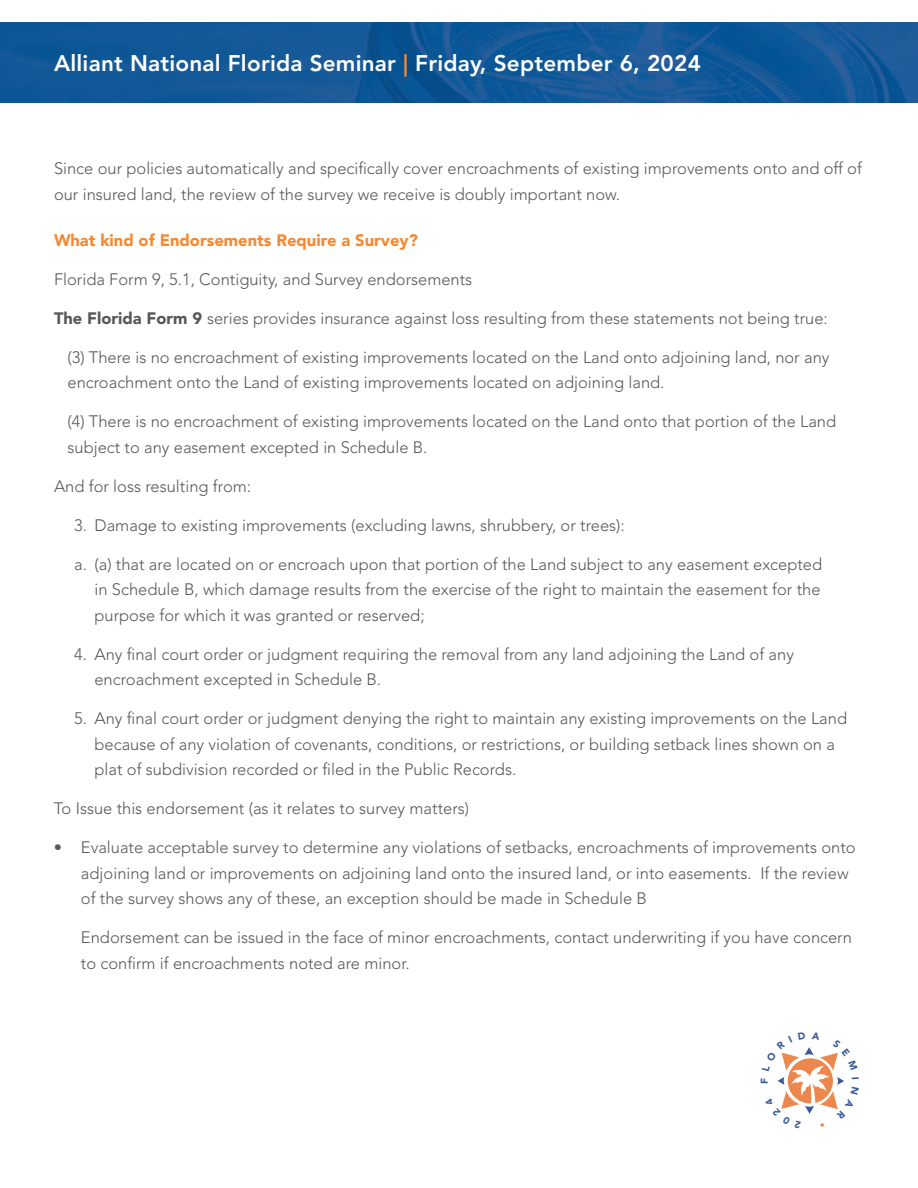
<style>
.page{position:relative;width:918px;height:1188px;background:#fff}
.page>*{position:absolute;margin:0;border:0;box-sizing:border-box;transform-origin:0 0}
.t1{font:800 22.5px "Avenir LT Std";letter-spacing:.01em;color:#fff}
.t2{font:300 16.5px/25.5px "Avenir LT Std";color:#57585a}
.t3{font:900 16.5px "Avenir LT Std";color:#f58932}
.s1{color:#f58932}
.s2{font-weight:900}
</style>
<div class="page">
<img style="left:0;top:23px;width:918px;height:80px">
<svg style="left:777px;top:1047px;width:67px;height:67px"></svg>
<h1 class="t1" style="left:54px;top:50px;width:649px">Alliant National Florida Seminar <span class="s1">|</span> Friday, September 6, 2024</h1>
<p class="t2" style="left:54px;top:156px;width:809px">Since our policies automatically and specifically cover encroachments of existing improvements onto and off of our insured land, the review of the survey we receive is doubly important now.</p>
<p class="t3" style="left:54px;top:230px;width:365px">What kind of Endorsements Require a Survey?</p>
<p class="t2" style="left:54px;top:266px;width:420px">Florida Form 9, 5.1, Contiguity, and Survey endorsements</p>
<p class="t2" style="left:54px;top:305px;width:775px"><span class="s2">The Florida Form 9</span> series provides insurance against loss resulting from these statements not being true:</p>
<p class="t2" style="left:67px;top:344px;width:763px">(3) There is no encroachment of existing improvements located on the Land onto adjoining land, nor any encroachment onto the Land of existing improvements located on adjoining land.</p>
<p class="t2" style="left:67px;top:409px;width:770px">(4) There is no encroachment of existing improvements located on the Land onto that portion of the Land subject to any easement excepted in Schedule B.</p>
<p class="t2" style="left:54px;top:473px;width:199px">And for loss resulting from:</p>
<p class="t2" style="left:74px;top:512px;width:552px">3. Damage to existing improvements (excluding lawns, shrubbery, or trees):</p>
<p class="t2" style="left:94px;top:551px;width:729px;text-align:justify;text-indent:-20px">a. (a) that are located on or encroach upon that portion of the Land subject to any easement excepted in Schedule B, which damage results from the exercise of the right to maintain the easement for the purpose for which it was granted or reserved;</p>
<p class="t2" style="left:94px;top:641px;width:701px;text-indent:-20px">4. Any final court order or judgment requiring the removal from any land adjoining the Land of any encroachment excepted in Schedule B.</p>
<p class="t2" style="left:94px;top:706px;width:754px;text-indent:-20px">5. Any final court order or judgment denying the right to maintain any existing improvements on the Land because of any violation of covenants, conditions, or restrictions, or building setback lines shown on a plat of subdivision recorded or filed in the Public Records.</p>
<p class="t2" style="left:54px;top:796px;width:417px">To Issue this endorsement (as it relates to survey matters)</p>
<p class="t2" style="left:81px;top:835px;width:776px;text-indent:-27px">• Evaluate acceptable survey to determine any violations of setbacks, encroachments of improvements onto adjoining land or improvements on adjoining land onto the insured land, or into easements. If the review of the survey shows any of these, an exception should be made in Schedule B</p>
<p class="t2" style="left:81px;top:925px;width:773px">Endorsement can be issued in the face of minor encroachments, contact underwriting if you have concern to confirm if encroachments noted are minor.</p>
</div>
